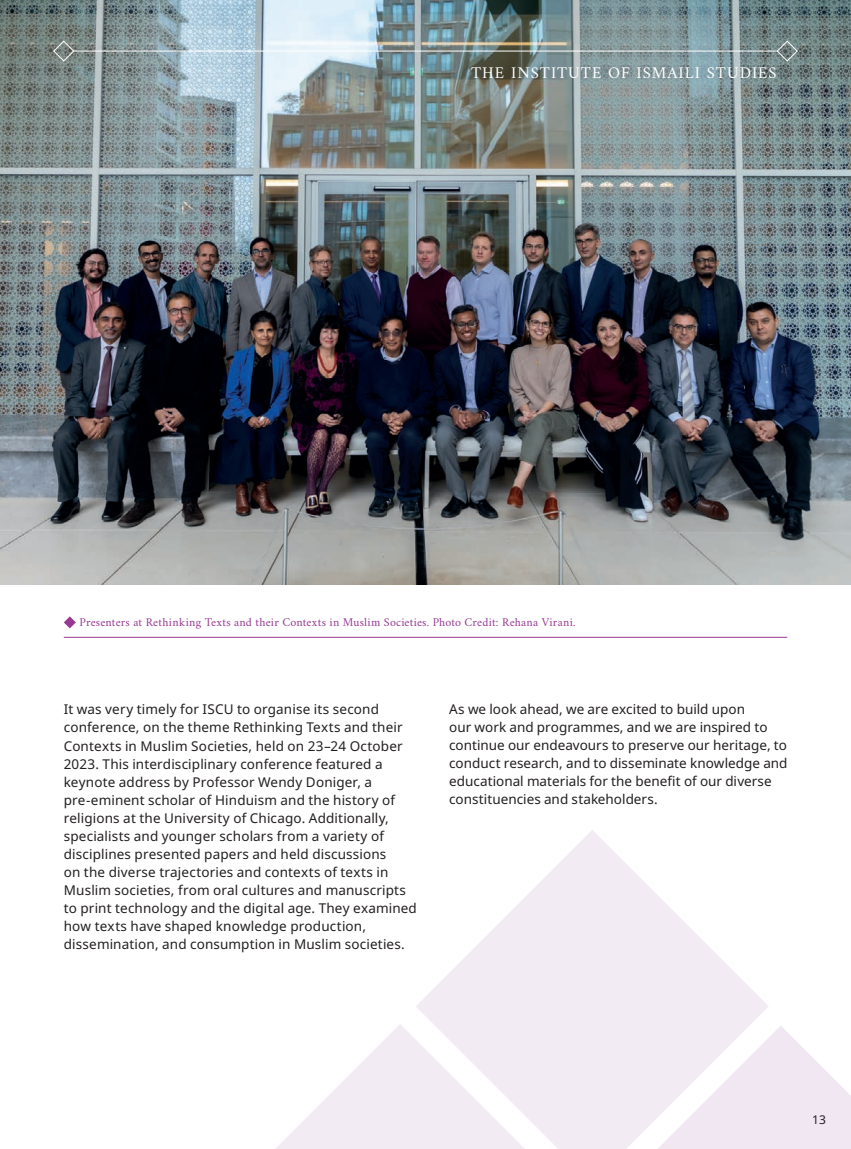
<style>
.page{position:relative;width:851px;height:1149px;background:#fff}
.page>*{position:absolute;margin:0;border:0;box-sizing:border-box;transform-origin:0 0}
.t1{font:16.5px "Amiri";letter-spacing:.06em;color:#fff}
.t2{font:13.5px/18px "Noto Sans";letter-spacing:.01em;color:#231f20}
.t3{font:12px "Amiri";letter-spacing:.02em;color:#973994}
.t4{font:12px "Noto Sans";color:#231f20}
</style>
<div class="page">
<svg style="left:768px;top:1026px;width:82px;height:122px"></svg>
<svg style="left:277px;top:1024px;width:138px;height:124px"></svg>
<svg style="left:415px;top:830px;width:353px;height:318px;fill:#f3ebf4"></svg>
<img style="left:0;top:0;width:850px;height:584px">
<svg style="left:776px;top:40px;width:22px;height:22px"></svg>
<hr style="left:73px;top:51px;width:704px;height:1px;background:#fff">
<svg style="left:53px;top:40px;width:22px;height:22px"></svg>
<hr style="left:64px;top:636px;width:723px;height:1px;background:#973994">
<svg style="left:64px;top:616px;width:12px;height:12px"></svg>
<p class="t1" style="left:471px;top:63px;width:307px">THE INSTITUTE OF ISMAILI STUDIES</p>
<p class="t3" style="left:79px;top:615px;width:497px">Presenters at Rethinking Texts and their Contexts in Muslim Societies. Photo Credit: Rehana Virani.</p>
<p class="t2" style="left:64px;top:700px;width:354px">It was very timely for ISCU to organise its second conference, on the theme Rethinking Texts and their Contexts in Muslim Societies, held on 23–24 October 2023. This interdisciplinary conference featured a keynote address by Professor Wendy Doniger, a pre-eminent scholar of Hinduism and the history of religions at the University of Chicago. Additionally, specialists and younger scholars from a variety of disciplines presented papers and held discussions<br>on the diverse trajectories and contexts of texts in Muslim societies, from oral cultures and manuscripts to print technology and the digital age. They examined how texts have shaped knowledge production, dissemination, and consumption in Muslim societies.</p>
<p class="t2" style="left:449px;top:700px;width:340px">As we look ahead, we are excited to build upon<br>our work and programmes, and we are inspired to continue our endeavours to preserve our heritage, to conduct research, and to disseminate knowledge and educational materials for the benefit of our diverse constituencies and stakeholders.</p>
<p class="t4" style="left:812px;top:1110px;width:15px">13</p>
</div>
